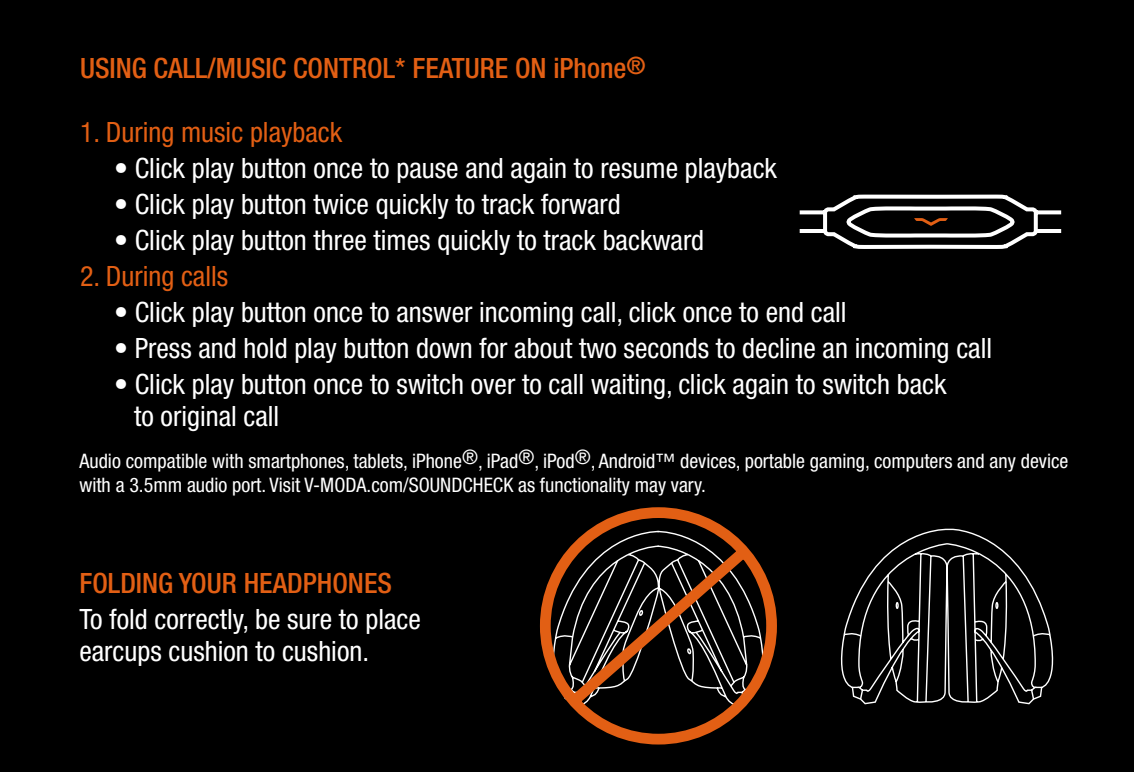
<style>
.page{position:relative;width:1134px;height:772px;background:#fff}
.page>*{position:absolute;margin:0;border:0;box-sizing:border-box;transform-origin:0 0}
.t1{font:condensed 28px "Helvetica Neue LT Pro";color:#fff}
.t2{font:500 condensed 28px "Helvetica Neue LT Pro";color:#e25f14}
.t3{font:condensed 28px "Helvetica Neue LT Pro";color:#e25f14}
.t4{font:condensed 20px/24px "Helvetica Neue LT Pro";color:#fff}
.s1{font-size:24px}
</style>
<div class="page">
<div style="left:0;top:0;width:1134px;height:771px;background:#000"></div>
<svg style="left:799px;top:194px;width:263px;height:55px"></svg>
<svg style="left:840px;top:528px;width:214px;height:176px"></svg>
<svg style="left:539px;top:507px;width:238px;height:238px"></svg>
<p class="t2" style="left:80px;top:51px;width:567px">USING CALL/MUSIC CONTROL* FEATURE ON iPhone<span class="s1">®</span></p>
<p class="t3" style="left:80px;top:116px;width:264px">1. During music playback</p>
<p class="t1" style="left:114px;top:152px;width:664px">• Click play button once to pause and again to resume playback</p>
<p class="t1" style="left:114px;top:188px;width:508px">• Click play button twice quickly to track forward</p>
<p class="t1" style="left:114px;top:224px;width:592px">• Click play button three times quickly to track backward</p>
<p class="t3" style="left:80px;top:260px;width:150px">2. During calls</p>
<p class="t1" style="left:114px;top:296px;width:734px">• Click play button once to answer incoming call, click once to end call</p>
<p class="t1" style="left:114px;top:332px;width:879px">• Press and hold play button down for about two seconds to decline an incoming call</p>
<p class="t1" style="left:114px;top:368px;width:834px">• Click play button once to switch over to call waiting, click again to switch back</p>
<p class="t1" style="left:134px;top:400px;width:147px">to original call</p>
<p class="t4" style="left:79px;top:448px;width:991px">Audio compatible with smartphones, tablets, iPhone®, iPad®, iPod®, Android™ devices, portable gaming, computers and any device with a 3.5mm audio port. Visit V-MODA.com/SOUNDCHECK as functionality may vary.</p>
<p class="t2" style="left:79px;top:565px;width:314px">FOLDING YOUR HEADPHONES</p>
<p class="t1" style="left:79px;top:602px;width:343px">To fold correctly, be sure to place</p>
<p class="t1" style="left:79px;top:634px;width:291px">earcups cushion to cushion.</p>
</div>
